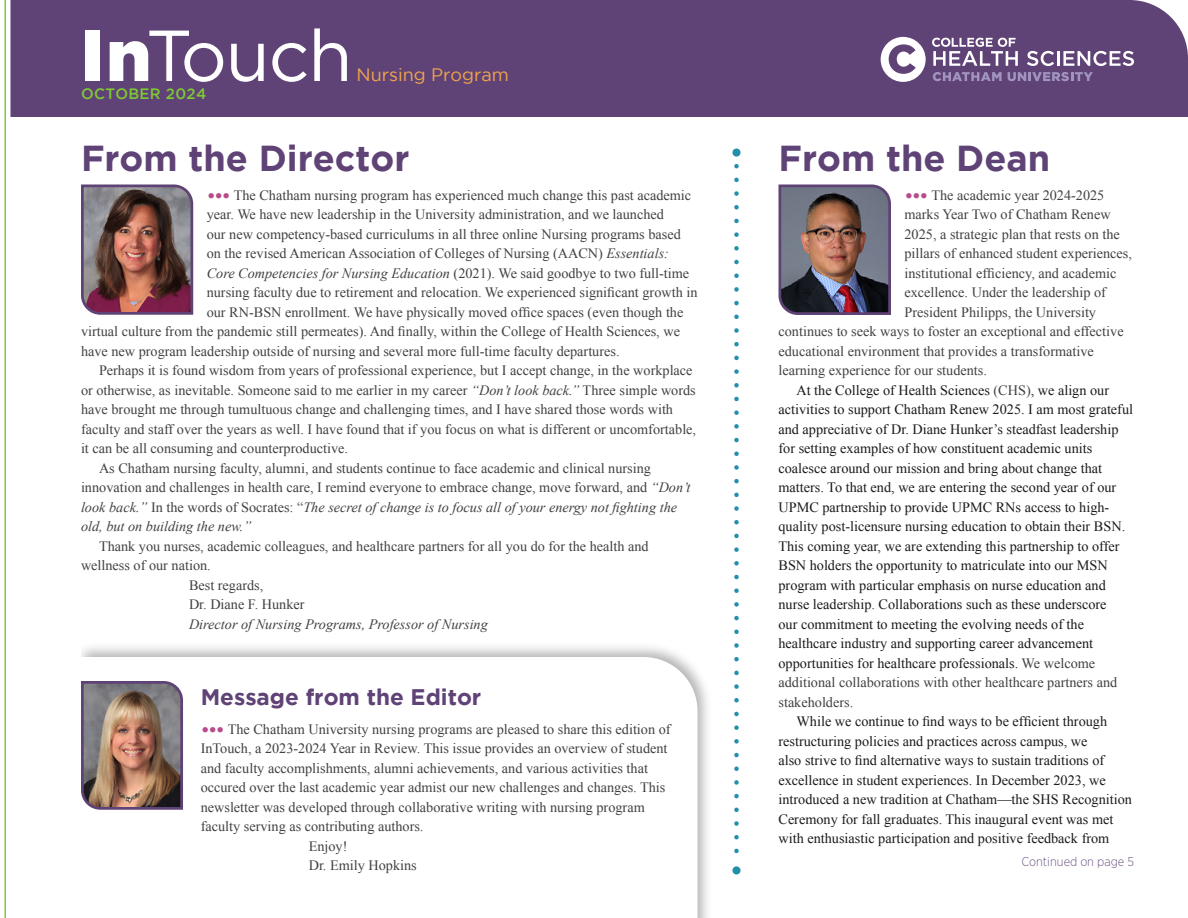
<style>
.page{position:relative;width:1188px;height:918px;background:#fff}
.page>*{position:absolute;margin:0;border:0;box-sizing:border-box;transform-origin:0 0}
.t1{font:72px "Gotham";letter-spacing:-.02em;color:#fff}
.t2{font:700 36px "Gotham";color:#604376}
.t3{font:700 22.5px "Gotham";color:#604376}
.t4{font:18px "Gotham";color:#f0a54b}
.t5{font:500 15px "Gotham";letter-spacing:.02em;color:#7dca33}
.t6{font:14.25px "Times New Roman";color:#414042}
.t7{font:14.25px/19.5px "Times New Roman";color:#1a1a1a}
.t8{font:italic 14.25px "Times New Roman";color:#414042}
.t9{font:300 12.75px "Gotham Narrow";color:#705684}
.s1{font-weight:900}
.s2{font-family:"Bovine Round MVB";font-size:24px;color:#b74b8b}
.s3{font-style:italic}
.s4{font-style:normal}
.s5{color:#414042}
</style>
<div class="page">
<div style="left:74px;top:641px;width:640px;height:277px;background:#000;opacity:.3"></div>
<svg style="left:81px;top:657px;width:617px;height:261px"></svg>
<img style="left:81px;top:184px;width:113px;height:131px">
<div style="left:10px;top:0;width:1178px;height:117px;background:#604376"></div>
<img style="left:778px;top:184px;width:113px;height:131px">
<svg style="left:932px;top:38px;width:86px;height:28px"></svg>
<svg style="left:1027px;top:51px;width:27px;height:15px"></svg>
<hr style="left:1057px;top:51px;width:3px;height:15px;background:#fff">
<svg style="left:1063px;top:51px;width:71px;height:15px"></svg>
<svg style="left:933px;top:72px;width:69px;height:9px"></svg>
<svg style="left:1008px;top:72px;width:85px;height:9px"></svg>
<svg style="left:881px;top:37px;width:45px;height:45px"></svg>
<svg style="left:734px;top:166px;width:5px;height:688px"></svg>
<svg style="left:732px;top:148px;width:9px;height:9px"></svg>
<div style="left:732px;top:866px;width:9px;height:8px;background:#228fab;border-radius:50%"></div>
<div style="left:43px;top:610px;width:38px;height:308px;background:#fff"></div>
<img style="left:81px;top:680px;width:103px;height:131px">
<hr style="left:4px;top:0;width:2px;height:918px;background:#7dca33">
<h1 class="t1" style="left:81px;top:19px;width:273px"><span class="s1">In</span>Touch</h1>
<p class="t5" style="left:81px;top:86px;width:127px">OCTOBER 2024</p>
<p class="t4" style="left:356px;top:65px;width:154px">Nursing Program</p>
<h2 class="t2" style="left:81px;top:137px;width:330px">From the Director</h2>
<p class="t6" style="left:207px;top:185px;width:486px"><span class="s2">…</span> The Chatham nursing program has experienced much change this past academic</p>
<p class="t6" style="left:207px;top:205px;width:459px">year. We have new leadership in the University administration, and we launched</p>
<p class="t6" style="left:207px;top:224px;width:476px">our new competency-based curriculums in all three online Nursing programs based</p>
<p class="t6" style="left:207px;top:244px;width:464px">on the revised American Association of Colleges of Nursing (AACN) <span class="s3">Essentials:</span></p>
<p class="t8" style="left:207px;top:263px;width:484px">Core Competencies for Nursing Education <span class="s4">(2021). We said goodbye to two full-time</span></p>
<p class="t6" style="left:207px;top:283px;width:492px">nursing faculty due to retirement and relocation. We experienced significant growth in</p>
<p class="t6" style="left:207px;top:302px;width:478px">our RN-BSN enrollment. We have physically moved office spaces (even though the</p>
<p class="t6" style="left:81px;top:322px;width:601px">virtual culture from the pandemic still permeates). And finally, within the College of Health Sciences, we</p>
<p class="t6" style="left:81px;top:341px;width:540px">have new program leadership outside of nursing and several more full-time faculty departures.</p>
<p class="t6" style="left:99px;top:361px;width:595px">Perhaps it is found wisdom from years of professional experience, but I accept change, in the workplace</p>
<p class="t6" style="left:81px;top:380px;width:616px">or otherwise, as inevitable. Someone said to me earlier in my career <span class="s3">“Don’t look back.”</span> Three simple words</p>
<p class="t6" style="left:81px;top:400px;width:594px">have brought me through tumultuous change and challenging times, and I have shared those words with</p>
<p class="t6" style="left:81px;top:419px;width:617px">faculty and staff over the years as well. I have found that if you focus on what is different or uncomfortable,</p>
<p class="t6" style="left:81px;top:439px;width:269px">it can be all consuming and counterproductive.</p>
<p class="t6" style="left:99px;top:458px;width:553px">As Chatham nursing faculty, alumni, and students continue to face academic and clinical nursing</p>
<p class="t6" style="left:81px;top:478px;width:611px">innovation and challenges in health care, I remind everyone to embrace change, move forward, and <span class="s3">“Don’t</span></p>
<p class="t8" style="left:81px;top:497px;width:598px">look back.” <span class="s4">In the words of Socrates: “</span>The secret of change is to focus all of your energy not fighting the</p>
<p class="t8" style="left:81px;top:516px;width:172px">old, but on building the new.”</p>
<p class="t6" style="left:99px;top:536px;width:551px">Thank you nurses, academic colleagues, and healthcare partners for all you do for the health and</p>
<p class="t6" style="left:81px;top:556px;width:131px">wellness of our nation.</p>
<p class="t6" style="left:189px;top:575px;width:76px">Best regards,</p>
<p class="t6" style="left:189px;top:595px;width:117px">Dr. Diane F. Hunker</p>
<p class="t8" style="left:189px;top:614px;width:300px">Director of Nursing Programs, Professor of Nursing</p>
<h3 class="t3" style="left:201px;top:684px;width:282px">Message from the Editor</h3>
<p class="t6" style="left:201px;top:719px;width:471px"><span class="s2">…</span> The Chatham University nursing programs are pleased to share this edition of</p>
<p class="t6" style="left:201px;top:739px;width:468px">InTouch, a 2023-2024 Year in Review. This issue provides an overview of student</p>
<p class="t6" style="left:201px;top:758px;width:449px">and faculty accomplishments, alumni achievements, and various activities that</p>
<p class="t6" style="left:201px;top:778px;width:466px">occured over the last academic year admist our new challenges and changes. This</p>
<p class="t6" style="left:201px;top:797px;width:446px">newsletter was developed through collaborative writing with nursing program</p>
<p class="t6" style="left:201px;top:817px;width:224px">faculty serving as contributing authors.</p>
<p class="t6" style="left:309px;top:836px;width:40px">Enjoy!</p>
<p class="t6" style="left:309px;top:856px;width:110px">Dr. Emily Hopkins</p>
<h2 class="t2" style="left:778px;top:137px;width:273px">From the Dean</h2>
<p class="t6" style="left:904px;top:185px;width:201px"><span class="s2">…</span> The academic year 2024-2025</p>
<p class="t6" style="left:904px;top:205px;width:208px">marks Year Two of Chatham Renew</p>
<p class="t6" style="left:904px;top:224px;width:217px">2025, a strategic plan that rests on the</p>
<p class="t6" style="left:904px;top:244px;width:229px">pillars of enhanced student experiences,</p>
<p class="t6" style="left:904px;top:263px;width:213px">institutional efficiency, and academic</p>
<p class="t6" style="left:904px;top:283px;width:203px">excellence. Under the leadership of</p>
<p class="t6" style="left:904px;top:302px;width:193px">President Philipps, the University</p>
<p class="t6" style="left:778px;top:322px;width:347px">continues to seek ways to foster an exceptional and effective</p>
<p class="t6" style="left:778px;top:341px;width:317px">educational environment that provides a transformative</p>
<p class="t6" style="left:778px;top:361px;width:210px">learning experience for our students.</p>
<p class="t7" style="left:796px;top:380px;width:314px">At the College of Health Sciences <span class="s5">(CHS)</span>, we align our</p>
<p class="t7" style="left:778px;top:399px;width:356px">activities to support Chatham Renew 2025. I am most grateful</p>
<p class="t7" style="left:778px;top:419px;width:342px">and appreciative of Dr. Diane Hunker’s steadfast leadership</p>
<p class="t7" style="left:778px;top:438px;width:315px">for setting examples of how constituent academic units</p>
<p class="t7" style="left:778px;top:458px;width:325px">coalesce around our mission and bring about change that</p>
<p class="t7" style="left:778px;top:477px;width:339px">matters. To that end, we are entering the second year of our</p>
<p class="t7" style="left:778px;top:497px;width:332px">UPMC partnership to provide UPMC RNs access to high-</p>
<p class="t7" style="left:778px;top:516px;width:348px">quality post-licensure nursing education to obtain their BSN.</p>
<p class="t7" style="left:778px;top:536px;width:343px">This coming year, we are extending this partnership to offer</p>
<p class="t7" style="left:778px;top:555px;width:331px">BSN holders the opportunity to matriculate into our MSN</p>
<p class="t7" style="left:778px;top:575px;width:329px">program with particular emphasis on nurse education and</p>
<p class="t7" style="left:778px;top:594px;width:330px">nurse leadership<span class="s5">.</span> Collaborations such as these underscore</p>
<p class="t7" style="left:778px;top:614px;width:307px">our commitment to meeting the evolving needs of the</p>
<p class="t7" style="left:778px;top:633px;width:316px">healthcare industry and supporting career advancement</p>
<p class="t7" style="left:778px;top:653px;width:318px">opportunities for healthcare professionals. <span class="s5">We welcome</span></p>
<p class="t6" style="left:778px;top:673px;width:340px">additional collaborations with other healthcare partners and</p>
<p class="t6" style="left:778px;top:692px;width:76px">stakeholders.</p>
<p class="t7" style="left:778px;top:711px;width:355px;text-indent:18px">While we continue to find ways to be efficient through restructuring policies and practices across campus, we<br>also strive to find alternative ways to sustain traditions of excellence in student experiences. In December 2023, we introduced a new tradition at Chatham—the SHS Recognition Ceremony for fall graduates. This inaugural event was met with enthusiastic participation and positive feedback from</p>
<p class="t9" style="left:1021px;top:854px;width:114px">Continued on page 5</p>
</div>
